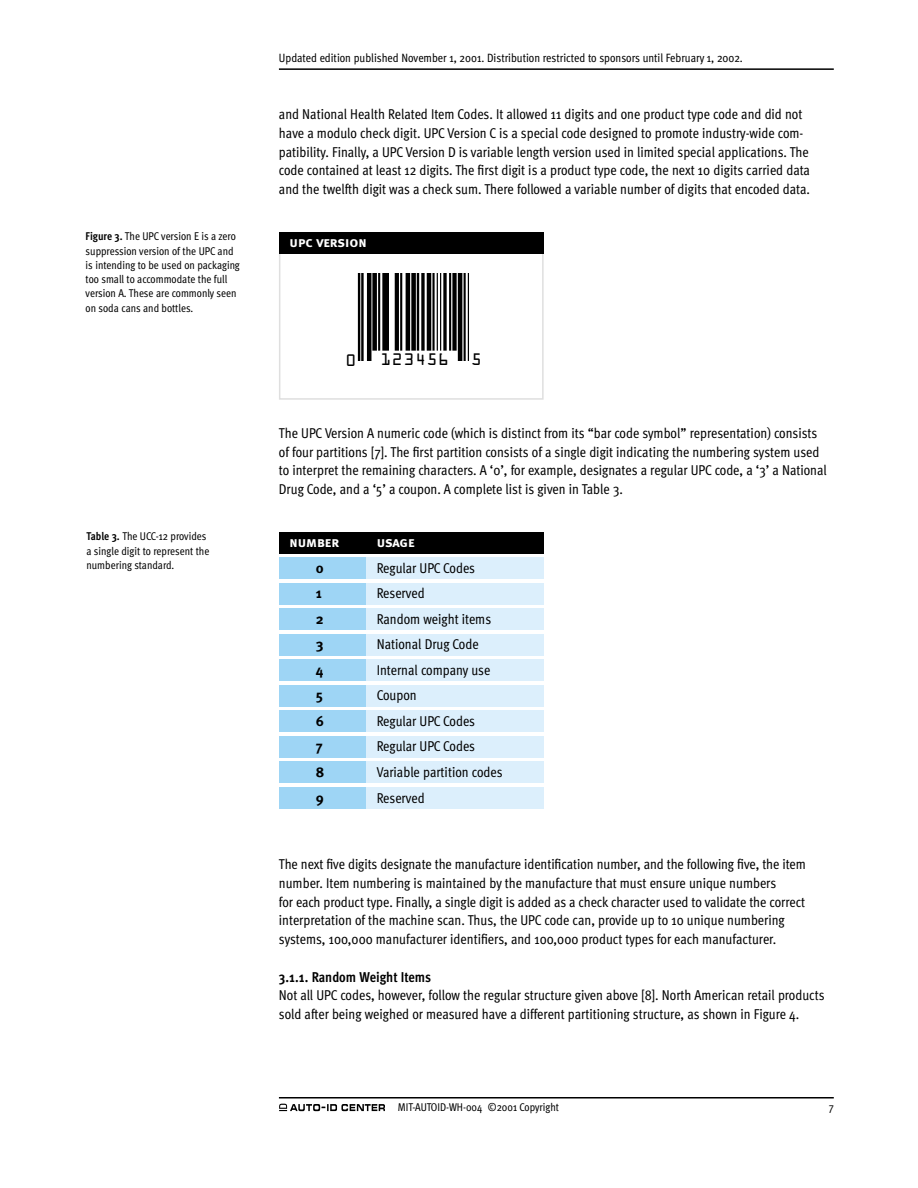
<style>
.page{position:relative;width:918px;height:1188px;background:#fff}
.page>*{position:absolute;margin:0;border:0;box-sizing:border-box;transform-origin:0 0}
.t1{font:15px "OCRA Alternate";letter-spacing:.05em;color:#000}
.t2{font:14.25px/18.8px "Meta Cond";color:#000}
.t3{font:700 14.25px "Meta Cond";color:#000}
.t4{font:14.25px "Meta Bold Caps";color:#fff}
.t5{font:14.25px "Meta Bold Caps";color:#000}
.t6{font:12px "Meta Cond";color:#000}
.t7{font:11.25px/14.2px "Meta Cond";color:#000}
.s1{font-weight:700}
</style>
<div class="page">
<hr style="left:279px;top:68px;width:555px;height:2px;background:#000">
<hr style="left:279px;top:1097px;width:555px;height:2px;background:#000">
<svg style="left:279px;top:1104px;width:106px;height:7px"></svg>
<img style="left:357px;top:274px;width:112px;height:87px">
<div style="left:279px;top:250px;width:265px;height:150px;border:2px solid #dfdfdf"></div>
<div style="left:279px;top:232px;width:265px;height:21px;background:#000"></div>
<div style="left:279px;top:558px;width:264px;height:21px;background:#dceffc"></div>
<div style="left:279px;top:558px;width:86px;height:21px;background:#9ed5f5"></div>
<div style="left:279px;top:583px;width:264px;height:21px;background:#dceffc"></div>
<div style="left:279px;top:609px;width:264px;height:21px;background:#dceffc"></div>
<div style="left:279px;top:634px;width:264px;height:22px;background:#dceffc"></div>
<div style="left:279px;top:660px;width:264px;height:21px;background:#dceffc"></div>
<div style="left:279px;top:685px;width:264px;height:22px;background:#dceffc"></div>
<div style="left:279px;top:711px;width:264px;height:21px;background:#dceffc"></div>
<div style="left:279px;top:736px;width:264px;height:22px;background:#dceffc"></div>
<div style="left:279px;top:762px;width:264px;height:21px;background:#dceffc"></div>
<div style="left:279px;top:787px;width:264px;height:22px;background:#dceffc"></div>
<div style="left:279px;top:532px;width:264px;height:21px;background:#000"></div>
<div style="left:279px;top:583px;width:86px;height:21px;background:#9ed5f5"></div>
<div style="left:279px;top:609px;width:86px;height:21px;background:#9ed5f5"></div>
<div style="left:279px;top:634px;width:86px;height:22px;background:#9ed5f5"></div>
<div style="left:279px;top:660px;width:86px;height:21px;background:#9ed5f5"></div>
<div style="left:279px;top:685px;width:86px;height:22px;background:#9ed5f5"></div>
<div style="left:279px;top:711px;width:86px;height:21px;background:#9ed5f5"></div>
<div style="left:279px;top:736px;width:86px;height:22px;background:#9ed5f5"></div>
<div style="left:279px;top:762px;width:86px;height:21px;background:#9ed5f5"></div>
<div style="left:279px;top:787px;width:86px;height:22px;background:#9ed5f5"></div>
<p class="t6" style="left:279px;top:53px;width:465px">Updated edition published November 1, 2001. Distribution restricted to sponsors until February 1, 2002.</p>
<p class="t2" style="left:279px;top:106px;width:533px">and National Health Related Item Codes. It allowed 11 digits and one product type code and did not have a modulo check digit. UPC Version C is a special code designed to promote industry-wide com&shy;patibility. Finally, a UPC Version D is variable length version used in limited special applications. The code contained at least 12 digits. The first digit is a product type code, the next 10 digits carried data and the twelfth digit was a check sum. There followed a variable number of digits that encoded data.</p>
<p class="t7" style="left:86px;top:230px;width:156px"><span class="s1">Figure 3.</span> The UPC version E is a zero suppression version of the UPC and is intending to be used on packaging too small to accommodate the full version A. These are commonly seen on soda cans and bottles.</p>
<p class="t4" style="left:290px;top:234px;width:79px">upc version</p>
<p class="t1" style="left:345px;top:356px;width:12px">0</p>
<p class="t1" style="left:380px;top:355px;width:70px">123456</p>
<p class="t1" style="left:471px;top:355px;width:12px">5</p>
<p class="t7" style="left:86px;top:530px;width:124px"><span class="s1">Table 3.</span> The UCC-12 provides a single digit to represent the numbering standard.</p>
<p class="t2" style="left:279px;top:425px;width:549px">The UPC Version A numeric code (which is distinct from its “bar code symbol” representation) consists of four partitions [7]. The first partition consists of a single digit indicating the numbering system used to interpret the remaining characters. A ‘0’, for example, designates a regular UPC code, a ‘3’ a National Drug Code, and a ‘5’ a coupon. A complete list is given in Table 3.</p>
<p class="t4" style="left:290px;top:534px;width:51px">number</p>
<p class="t4" style="left:377px;top:534px;width:39px">usage</p>
<p class="t5" style="left:316px;top:560px;width:9px">0</p>
<p class="t2" style="left:377px;top:560px;width:100px">Regular UPC Codes</p>
<p class="t5" style="left:316px;top:585px;width:8px">1</p>
<p class="t2" style="left:377px;top:585px;width:50px">Reserved</p>
<p class="t5" style="left:316px;top:611px;width:9px">2</p>
<p class="t2" style="left:377px;top:611px;width:116px">Random weight items</p>
<p class="t5" style="left:316px;top:636px;width:9px">3</p>
<p class="t2" style="left:377px;top:636px;width:103px">National Drug Code</p>
<p class="t5" style="left:316px;top:662px;width:9px">4</p>
<p class="t2" style="left:377px;top:662px;width:115px">Internal company use</p>
<p class="t5" style="left:316px;top:687px;width:9px">5</p>
<p class="t2" style="left:377px;top:687px;width:42px">Coupon</p>
<p class="t5" style="left:316px;top:713px;width:10px">6</p>
<p class="t2" style="left:377px;top:713px;width:100px">Regular UPC Codes</p>
<p class="t5" style="left:316px;top:738px;width:8px">7</p>
<p class="t2" style="left:377px;top:738px;width:100px">Regular UPC Codes</p>
<p class="t5" style="left:316px;top:764px;width:10px">8</p>
<p class="t2" style="left:377px;top:764px;width:127px">Variable partition codes</p>
<p class="t5" style="left:316px;top:789px;width:9px">9</p>
<p class="t2" style="left:377px;top:789px;width:50px">Reserved</p>
<p class="t2" style="left:279px;top:856px;width:528px">The next five digits designate the manufacture identification number, and the following five, the item number. Item numbering is maintained by the manufacture that must ensure unique numbers<br>for each product type. Finally, a single digit is added as a check character used to validate the correct interpretation of the machine scan. Thus, the UPC code can, provide up to 10 unique numbering systems, 100,000 manufacturer identifiers, and 100,000 product types for each manufacturer.</p>
<p class="t3" style="left:279px;top:971px;width:154px">3.1.1. Random Weight Items</p>
<p class="t2" style="left:279px;top:987px;width:547px">Not all UPC codes, however, follow the regular structure given above [8]. North American retail products sold after being weighed or measured have a different partitioning structure, as shown in Figure 4.</p>
<p class="t7" style="left:398px;top:1101px;width:163px">MIT-AUTOID-WH-004 ©2001 Copyright</p>
<p class="t7" style="left:829px;top:1101px;width:7px">7</p>
</div>
